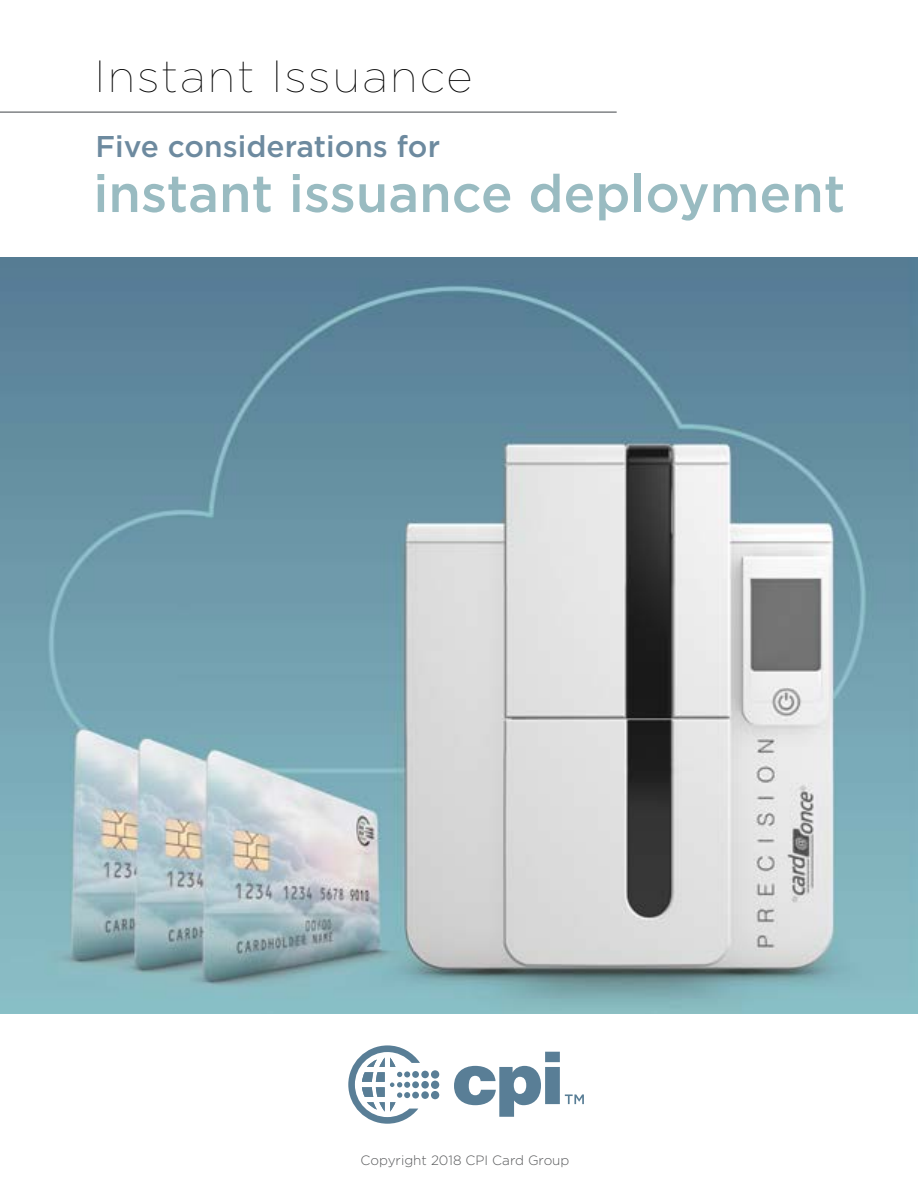
<style>
.page{position:relative;width:918px;height:1188px;background:#fff}
.page>*{position:absolute;margin:0;border:0;box-sizing:border-box;transform-origin:0 0}
.t1{font:500 52.5px "Gotham";color:#99bbc1}
.t2{font:100 45px "Gotham";letter-spacing:.05em;color:#000}
.t3{font:500 30px "Gotham";color:#6d8a9f}
.t4{font:300 13.5px "Gotham";color:#58595b}
</style>
<div class="page">
<img style="left:0;top:257px;width:918px;height:756px">
<hr style="left:0;top:111px;width:617px;height:2px;background:#808285">
<div style="left:431px;top:1070px;width:8px;height:9px;background:#597e96;border-radius:50%"></div>
<div style="left:421px;top:1071px;width:8px;height:7px;background:#597e96;border-radius:50%"></div>
<div style="left:431px;top:1091px;width:8px;height:8px;background:#597e96;border-radius:50%"></div>
<div style="left:421px;top:1091px;width:8px;height:8px;background:#597e96;border-radius:50%"></div>
<div style="left:431px;top:1081px;width:8px;height:8px;background:#597e96;border-radius:50%"></div>
<div style="left:421px;top:1081px;width:8px;height:8px;background:#597e96;border-radius:50%"></div>
<svg style="left:348px;top:1045px;width:72px;height:79px"></svg>
<svg style="left:454px;top:1052px;width:130px;height:65px"></svg>
<p class="t2" style="left:94px;top:52px;width:380px">Instant Issuance</p>
<p class="t3" style="left:96px;top:129px;width:346px">Five considerations for</p>
<p class="t1" style="left:93px;top:164px;width:753px">instant issuance deployment</p>
<p class="t4" style="left:361px;top:1153px;width:210px">Copyright 2018 CPI Card Group</p>
</div>
